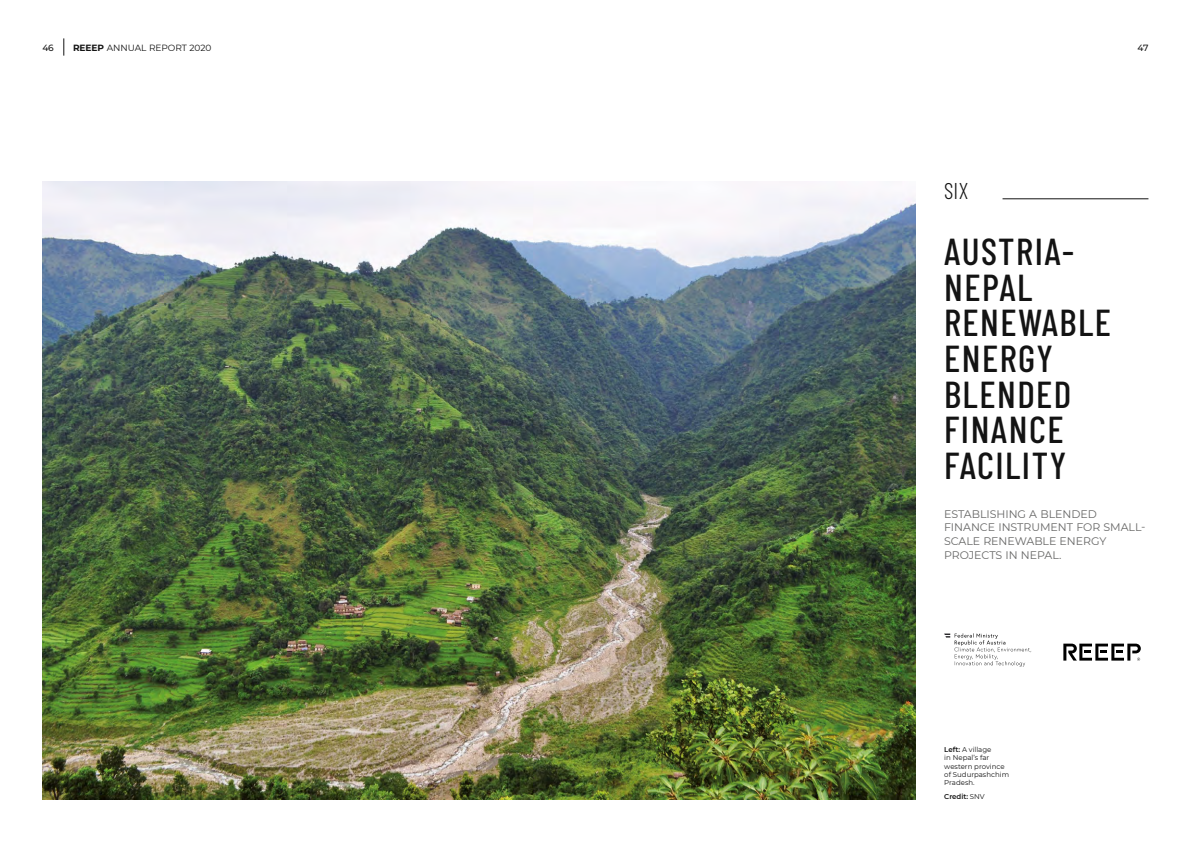
<style>
.page{position:relative;width:1191px;height:842px;background:#fff}
.page>*{position:absolute;margin:0;border:0;box-sizing:border-box;transform-origin:0 0}
.t1{font:500 37.5px/35.6px "Barlow Condensed";letter-spacing:.04em;color:#131313}
.t2{font:300 22.8px "Barlow Condensed";color:#131313}
.t3{font:11px/13.8px "Montserrat";letter-spacing:-.005em;color:#676766}
.t4{font:9px "Montserrat";letter-spacing:-.005em;color:#131313}
.t5{font:500 9px "Montserrat";color:#131313}
.t6{font:7px/8.4px "Montserrat";color:#131313}
.t7{font:600 7px "Montserrat";color:#131313}
.s1{font-weight:700}
.s2{font-weight:600}
.s3{font-weight:400}
</style>
<div class="page">
<svg style="left:64px;top:38px;width:1px;height:18px"></svg>
<img style="left:43px;top:181px;width:872px;height:618px">
<hr style="left:1002px;top:199px;width:146px;height:1px;background:#131313">
<svg style="left:1063px;top:644px;width:77px;height:17px"></svg>
<svg style="left:944px;top:633px;width:87px;height:34px"></svg>
<p class="t5" style="left:42px;top:42px;width:13px">46</p>
<p class="t4" style="left:73px;top:42px;width:140px"><span class="s1">REEEP</span> ANNUAL REPORT 2020</p>
<p class="t5" style="left:1137px;top:42px;width:12px">47</p>
<h2 class="t2" style="left:944px;top:175px;width:26px">SIX</h2>
<h1 class="t1" style="left:944px;top:231px;width:168px">AUSTRIA-<br>NEPAL<br>RENEWABLE<br>ENERGY<br>BLENDED<br>FINANCE<br>FACILITY</h1>
<p class="t3" style="left:944px;top:506px;width:203px">ESTABLISHING A BLENDED<br>FINANCE INSTRUMENT FOR SMALL-<br>SCALE RENEWABLE ENERGY<br>PROJECTS IN NEPAL.</p>
<p class="t6" style="left:944px;top:745px;width:66px"><span class="s2">Left:</span> A village<br>in Nepal’s far western province of Sudurpashchim<br>Pradesh.</p>
<p class="t7" style="left:944px;top:792px;width:42px">Credit: <span class="s3">SNV</span></p>
</div>
